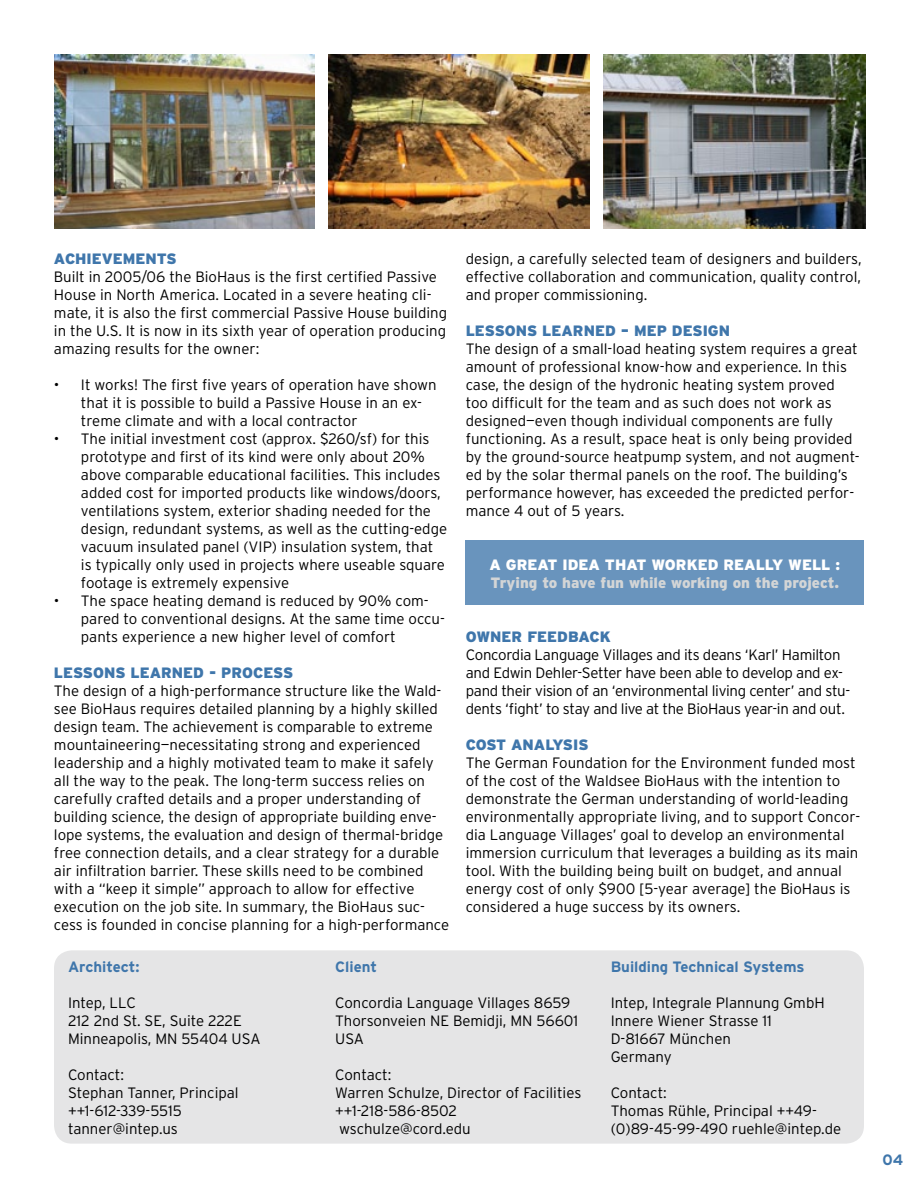
<style>
.page{position:relative;width:918px;height:1188px;background:#fff}
.page>*{position:absolute;margin:0;border:0;box-sizing:border-box;transform-origin:0 0}
.t1{font:300 15px/18px "Interstate";color:#000}
.t2{font:300 15px/18px "Interstate";letter-spacing:-.02em;color:#000}
.t3{font:900 15px "Interstate";color:#3f76ab}
.t4{font:700 15px "Interstate";color:#3f76ab}
.t5{font:900 15px "Interstate";color:#d3d5d6}
.t6{font:900 15px "Interstate";color:#fff}
</style>
<div class="page">
<div style="left:54px;top:950px;width:810px;height:194px;background:#e5e5e6;border-radius:18px"></div>
<div style="left:466px;top:540px;width:398px;height:65px;background:#6994bd"></div>
<img style="left:54px;top:54px;width:261px;height:175px">
<img style="left:329px;top:54px;width:261px;height:175px">
<img style="left:603px;top:54px;width:262px;height:175px">
<p class="t3" style="left:54px;top:250px;width:124px">ACHIEVEMENTS</p>
<p class="t1" style="left:54px;top:267px;width:395px">Built in 2005/06 the BioHaus is the first certified Passive House in North America. Located in a severe heating cli&shy;mate, it is also the first commercial Passive House building in the U.S. It is now in its sixth year of operation producing amazing results for the owner:</p>
<p class="t1" style="left:81px;top:375px;width:357px;text-indent:-27px">• It works! The first five years of operation have shown that it is possible to build a Passive House in an ex&shy;treme climate and with a local contractor</p>
<p class="t1" style="left:81px;top:429px;width:368px;text-indent:-27px">• The initial investment cost (approx. $260/sf) for this prototype and first of its kind were only about 20% above comparable educational facilities. This includes added cost for imported products like windows/doors, ventilations system, exterior shading needed for the design, redundant systems, as well as the cutting-edge vacuum insulated panel (VIP) insulation system, that is typically only used in projects where useable square footage is extremely expensive</p>
<p class="t1" style="left:81px;top:591px;width:365px;text-indent:-27px">• The space heating demand is reduced by 90% com&shy;pared to conventional designs. At the same time occu&shy;pants experience a new higher level of comfort</p>
<p class="t3" style="left:54px;top:664px;width:241px">LESSONS LEARNED - PROCESS</p>
<p class="t1" style="left:54px;top:681px;width:397px">The design of a high-performance structure like the Wald&shy;see BioHaus requires detailed planning by a highly skilled design team. The achievement is comparable to extreme mountaineering—necessitating strong and experienced leadership and a highly motivated team to make it safely all the way to the peak. The long-term success relies on carefully crafted details and a proper understanding of building science, the design of appropriate building enve&shy;lope systems, the evaluation and design of thermal-bridge free connection details, and a clear strategy for a durable air infiltration barrier. These skills need to be combined with a “keep it simple” approach to allow for effective execution on the job site. In summary, the BioHaus suc&shy;cess is founded in concise planning for a high-performance</p>
<p class="t1" style="left:466px;top:249px;width:397px;text-align:justify">design, a carefully selected team of designers and builders, effective collaboration and communication, quality control, and proper commissioning.</p>
<p class="t3" style="left:466px;top:322px;width:266px">LESSONS LEARNED – MEP DESIGN</p>
<p class="t1" style="left:466px;top:339px;width:396px">The design of a small-load heating system requires a great amount of professional know-how and experience. In this case, the design of the hydronic heating system proved too difficult for the team and as such does not work as designed—even though individual components are fully functioning. As a result, space heat is only being provided by the ground-source heatpump system, and not augment&shy;ed by the solar thermal panels on the roof. The building’s performance however, has exceeded the predicted perfor&shy;mance 4 out of 5 years.</p>
<p class="t6" style="left:490px;top:556px;width:352px">A GREAT IDEA THAT WORKED REALLY WELL :</p>
<p class="t5" style="left:491px;top:574px;width:350px">Trying to have fun while working on the project.</p>
<p class="t3" style="left:466px;top:628px;width:147px">OWNER FEEDBACK</p>
<p class="t2" style="left:466px;top:645px;width:386px">Concordia Language Villages and its deans ‘Karl’ Hamilton and Edwin Dehler-Setter have been able to develop and ex&shy;pand their vision of an ‘environmental living center’ and stu&shy;dents ‘fight’ to stay and live at the BioHaus year-in and out.</p>
<p class="t3" style="left:466px;top:736px;width:124px">COST ANALYSIS</p>
<p class="t1" style="left:466px;top:753px;width:396px">The German Foundation for the Environment funded most of the cost of the Waldsee BioHaus with the intention to demonstrate the German understanding of world-leading environmentally appropriate living, and to support Concor&shy;dia Language Villages’ goal to develop an environmental immersion curriculum that leverages a building as its main tool. With the building being built on budget, and annual energy cost of only $900 [5-year average] the BioHaus is considered a huge success by its owners.</p>
<p class="t4" style="left:68px;top:958px;width:73px">Architect:</p>
<p class="t1" style="left:68px;top:994px;width:194px">Intep, LLC<br>212 2nd St. SE, Suite 222E<br>Minneapolis, MN 55404 USA</p>
<p class="t1" style="left:68px;top:1066px;width:172px">Contact:<br>Stephan Tanner, Principal ++1-612-339-5515 tanner@intep.us</p>
<p class="t4" style="left:335px;top:958px;width:43px">Client</p>
<p class="t1" style="left:335px;top:994px;width:244px">Concordia Language Villages 8659<br>Thorsonveien NE Bemidji, MN 56601<br>USA</p>
<p class="t1" style="left:335px;top:1066px;width:248px">Contact:<br>Warren Schulze, Director of Facilities ++1-218-586-8502 wschulze@cord.edu</p>
<p class="t4" style="left:611px;top:958px;width:195px">Building Technical Systems</p>
<p class="t1" style="left:611px;top:994px;width:215px">Intep, Integrale Plannung GmbH<br>Innere Wiener Strasse 11<br>D-81667 München<br>Germany</p>
<p class="t1" style="left:611px;top:1084px;width:232px">Contact:<br>Thomas Rühle, Principal ++49- (0)89-45-99-490 ruehle@intep.de</p>
<p class="t4" style="left:882px;top:1151px;width:22px">04</p>
</div>
